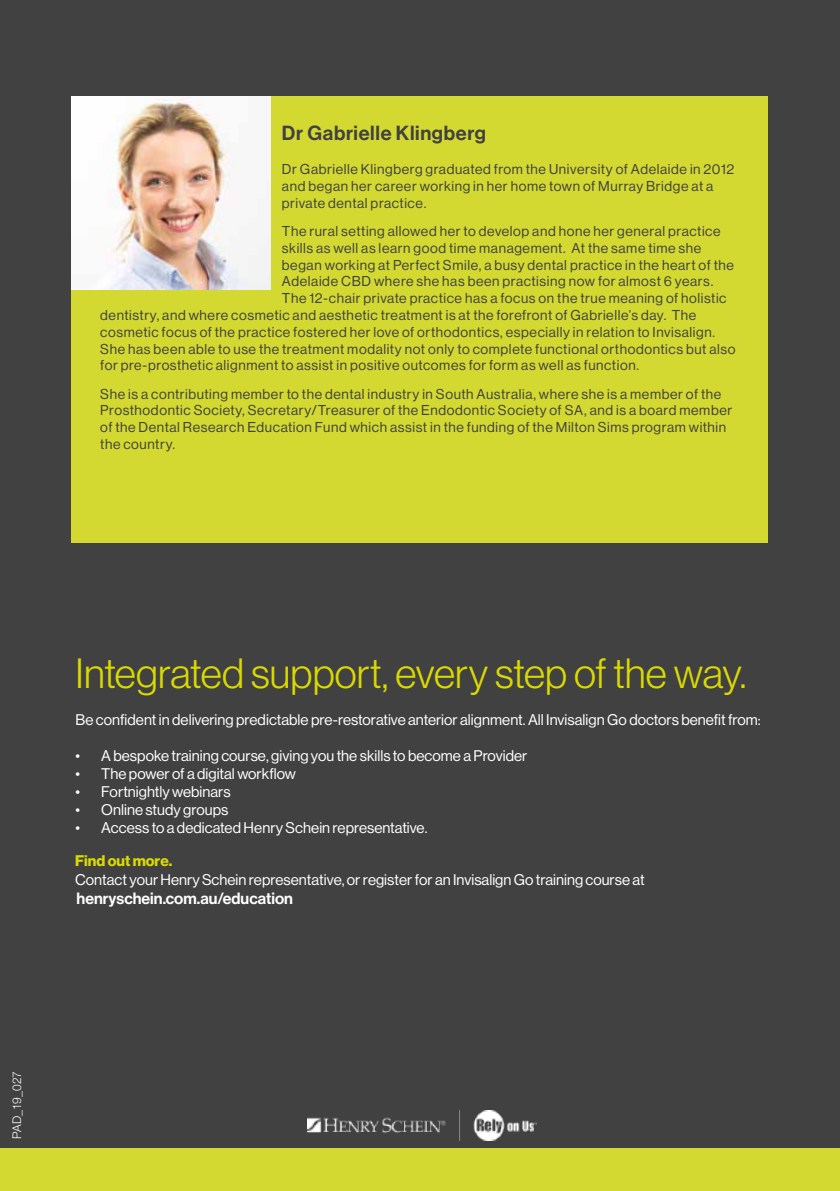
<style>
.page{position:relative;width:840px;height:1191px;background:#fff}
.page>*{position:absolute;margin:0;border:0;box-sizing:border-box;transform-origin:0 0}
.t1{font:300 41.4px "Neue Haas Grotesk Display";letter-spacing:.005em;color:#dada00}
.t2{font:500 20px "Neue Haas Grotesk Display";letter-spacing:.035em;color:#414142}
.t3{font:500 16px "Neue Haas Grotesk Display";color:#fff}
.t4{font:15px/18.2px "Neue Haas Grotesk Display";color:#fff}
.t5{font:700 15px "Neue Haas Grotesk Display";color:#dada00}
.t6{font:14px/16.8px "Neue Haas Grotesk Display";letter-spacing:.045em;color:#414142}
.t7{font:300 12px "Helvetica Neue LT Std";color:#fff}
.s1{font-weight:700}
</style>
<div class="page">
<div style="left:0;top:0;width:839px;height:1191px;background:#414142"></div>
<div style="left:0;top:1148px;width:839px;height:43px;background:#d3d930"></div>
<img style="left:307px;top:1110px;width:229px;height:30px">
<div style="left:72px;top:97px;width:695px;height:446px;background:#d3d930"></div>
<img style="left:72px;top:97px;width:198px;height:193px">
<h2 class="t2" style="left:282px;top:122px;width:206px">Dr Gabrielle Klingberg</h2>
<p class="t6" style="left:282px;top:161px;width:454px">Dr Gabrielle Klingberg graduated from the University of Adelaide in 2012 and began her career working in her home town of Murray Bridge at a private dental practice.</p>
<p class="t6" style="left:282px;top:223px;width:440px">The rural setting allowed her to develop and hone her general practice</p>
<p class="t6" style="left:282px;top:240px;width:421px">skills as well as learn good time management. At the same time she</p>
<p class="t6" style="left:282px;top:256px;width:453px">began working at Perfect Smile, a busy dental practice in the heart of the</p>
<p class="t6" style="left:282px;top:273px;width:433px">Adelaide CBD where she has been practising now for almost 6 years.</p>
<p class="t6" style="left:282px;top:290px;width:446px">The 12-chair private practice has a focus on the true meaning of holistic</p>
<p class="t6" style="left:100px;top:307px;width:597px">dentistry, and where cosmetic and aesthetic treatment is at the forefront of Gabrielle’s day. The</p>
<p class="t6" style="left:100px;top:324px;width:616px">cosmetic focus of the practice fostered her love of orthodontics, especially in relation to Invisalign.</p>
<p class="t6" style="left:100px;top:340px;width:636px">She has been able to use the treatment modality not only to complete functional orthodontics but also</p>
<p class="t6" style="left:100px;top:357px;width:540px">for pre-prosthetic alignment to assist in positive outcomes for form as well as function.</p>
<p class="t6" style="left:100px;top:385px;width:633px">She is a contributing member to the dental industry in South Australia, where she is a member of the Prosthodontic Society, Secretary/Treasurer of the Endodontic Society of SA, and is a board member of the Dental Research Education Fund which assist in the funding of the Milton Sims program within the country.</p>
<h1 class="t1" style="left:75px;top:650px;width:672px">Integrated support, every step of the way.</h1>
<p class="t4" style="left:75px;top:710px;width:686px">Be confident in delivering predictable pre-restorative anterior alignment. All Invisalign Go doctors benefit from:</p>
<p class="t4" style="left:75px;top:746px;width:453px">• A bespoke training course, giving you the skills to become a Provider</p>
<p class="t4" style="left:75px;top:765px;width:222px">• The power of a digital workflow</p>
<p class="t4" style="left:75px;top:783px;width:156px">• Fortnightly webinars</p>
<p class="t4" style="left:75px;top:801px;width:154px">• Online study groups</p>
<p class="t4" style="left:75px;top:819px;width:353px">• Access to a dedicated Henry Schein representative.</p>
<p class="t5" style="left:75px;top:852px;width:99px">Find out more.</p>
<p class="t4" style="left:75px;top:870px;width:571px">Contact your Henry Schein representative, or register for an Invisalign Go training course at <span class="s1">henryschein.com</span>.au<span class="s1">/education</span></p>
<p class="t3" style="left:77px;top:888px;width:218px">henryschein.com.au/education</p>
<p class="t7" style="left:9px;top:1138px;width:69px;rotate:-90deg">PAD_19_027</p>
</div>
